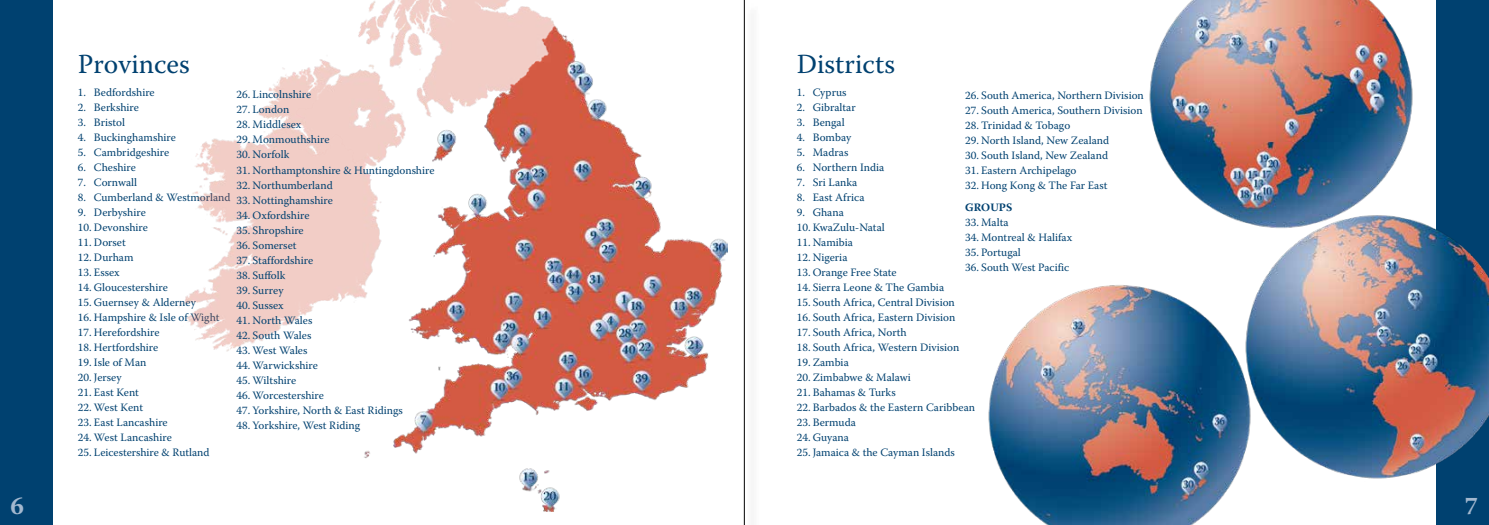
<style>
.page{position:relative;width:1489px;height:525px;background:#fff}
.page>*{position:absolute;margin:0;border:0;box-sizing:border-box;transform-origin:0 0}
.t1{font:27.5px "Warnock Pro";color:#004170}
.t2{font:700 25px "Warnock Pro";color:#a3b8cf}
.t3{font:11.25px "Warnock Pro";color:#004170}
.t4{font:700 11.25px "Warnock Pro";letter-spacing:.01em;color:#004170}
</style>
<div class="page">
<div style="left:0;top:0;width:53px;height:524px;background:#004170"></div>
<div style="left:1435px;top:0;width:53px;height:524px;background:#004170"></div>
<img style="left:988px;top:285px;width:254px;height:239px">
<img style="left:1242px;top:210px;width:246px;height:273px">
<img style="left:1149px;top:0;width:266px;height:232px">
<img style="left:180px;top:0;width:547px;height:511px">
<div style="left:746px;top:4px;width:14px;height:520px;background:#f8f8f8"></div>
<hr style="left:744px;top:0;width:1px;height:524px;background:#000">
<h1 class="t1" style="left:78px;top:48px;width:113px">Provinces</h1>
<p class="t3" style="left:78px;top:85px;width:78px">1. Bedfordshire</p>
<p class="t3" style="left:78px;top:100px;width:62px">2. Berkshire</p>
<p class="t3" style="left:78px;top:115px;width:49px">3. Bristol</p>
<p class="t3" style="left:78px;top:130px;width:99px">4. Buckinghamshire</p>
<p class="t3" style="left:78px;top:145px;width:93px">5. Cambridgeshire</p>
<p class="t3" style="left:78px;top:160px;width:59px">6. Cheshire</p>
<p class="t3" style="left:78px;top:175px;width:61px">7. Cornwall</p>
<p class="t3" style="left:78px;top:190px;width:154px">8. Cumberland &amp; Westmorland</p>
<p class="t3" style="left:78px;top:205px;width:69px">9. Derbyshire</p>
<p class="t3" style="left:78px;top:220px;width:71px">10. Devonshire</p>
<p class="t3" style="left:78px;top:235px;width:49px">11. Dorset</p>
<p class="t3" style="left:78px;top:250px;width:57px">12. Durham</p>
<p class="t3" style="left:78px;top:265px;width:43px">13. Essex</p>
<p class="t3" style="left:78px;top:280px;width:91px">14. Gloucestershire</p>
<p class="t3" style="left:78px;top:295px;width:119px">15. Guernsey &amp; Alderney</p>
<p class="t3" style="left:78px;top:310px;width:143px">16. Hampshire &amp; Isle of Wight</p>
<p class="t3" style="left:78px;top:325px;width:83px">17. Herefordshire</p>
<p class="t3" style="left:78px;top:340px;width:82px">18. Hertfordshire</p>
<p class="t3" style="left:78px;top:355px;width:70px">19. Isle of Man</p>
<p class="t3" style="left:78px;top:370px;width:45px">20. Jersey</p>
<p class="t3" style="left:78px;top:385px;width:62px">21. East Kent</p>
<p class="t3" style="left:78px;top:400px;width:67px">22. West Kent</p>
<p class="t3" style="left:78px;top:415px;width:91px">23. East Lancashire</p>
<p class="t3" style="left:78px;top:430px;width:95px">24. West Lancashire</p>
<p class="t3" style="left:78px;top:445px;width:133px">25. Leicestershire &amp; Rutland</p>
<p class="t3" style="left:237px;top:88px;width:76px">26. Lincolnshire</p>
<p class="t3" style="left:237px;top:103px;width:54px">27. London</p>
<p class="t3" style="left:237px;top:118px;width:66px">28. Middlesex</p>
<p class="t3" style="left:237px;top:133px;width:94px">29. Monmouthshire</p>
<p class="t3" style="left:237px;top:148px;width:54px">30. Norfolk</p>
<p class="t3" style="left:237px;top:163px;width:199px">31. Northamptonshire &amp; Huntingdonshire</p>
<p class="t3" style="left:237px;top:178px;width:98px">32. Northumberland</p>
<p class="t3" style="left:237px;top:193px;width:98px">33. Nottinghamshire</p>
<p class="t3" style="left:237px;top:208px;width:74px">34. Oxfordshire</p>
<p class="t3" style="left:237px;top:223px;width:69px">35. Shropshire</p>
<p class="t3" style="left:237px;top:238px;width:61px">36. Somerset</p>
<p class="t3" style="left:237px;top:253px;width:78px">37. Staffordshire</p>
<p class="t3" style="left:237px;top:268px;width:50px">38. Suffolk</p>
<p class="t3" style="left:237px;top:283px;width:48px">39. Surrey</p>
<p class="t3" style="left:237px;top:298px;width:49px">40. Sussex</p>
<p class="t3" style="left:237px;top:313px;width:77px">41. North Wales</p>
<p class="t3" style="left:237px;top:328px;width:76px">42. South Wales</p>
<p class="t3" style="left:237px;top:343px;width:72px">43. West Wales</p>
<p class="t3" style="left:237px;top:358px;width:83px">44. Warwickshire</p>
<p class="t3" style="left:237px;top:373px;width:61px">45. Wiltshire</p>
<p class="t3" style="left:237px;top:388px;width:89px">46. Worcestershire</p>
<p class="t3" style="left:237px;top:403px;width:168px">47. Yorkshire, North &amp; East Ridings</p>
<p class="t3" style="left:237px;top:418px;width:125px">48. Yorkshire, West Riding</p>
<h1 class="t1" style="left:796px;top:48px;width:100px">Districts</h1>
<p class="t3" style="left:796px;top:85px;width:51px">1. Cyprus</p>
<p class="t3" style="left:796px;top:100px;width:60px">2. Gibraltar</p>
<p class="t3" style="left:796px;top:115px;width:49px">3. Bengal</p>
<p class="t3" style="left:796px;top:130px;width:56px">4. Bombay</p>
<p class="t3" style="left:796px;top:145px;width:53px">5. Madras</p>
<p class="t3" style="left:796px;top:160px;width:89px">6. Northern India</p>
<p class="t3" style="left:796px;top:175px;width:62px">7. Sri Lanka</p>
<p class="t3" style="left:796px;top:190px;width:69px">8. East Africa</p>
<p class="t3" style="left:796px;top:205px;width:49px">9. Ghana</p>
<p class="t3" style="left:796px;top:220px;width:89px">10. KwaZulu-Natal</p>
<p class="t3" style="left:796px;top:235px;width:58px">11. Namibia</p>
<p class="t3" style="left:796px;top:250px;width:52px">12. Nigeria</p>
<p class="t3" style="left:796px;top:265px;width:101px">13. Orange Free State</p>
<p class="t3" style="left:796px;top:280px;width:149px">14. Sierra Leone &amp; The Gambia</p>
<p class="t3" style="left:796px;top:295px;width:160px">15. South Africa, Central Division</p>
<p class="t3" style="left:796px;top:310px;width:160px">16. South Africa, Eastern Division</p>
<p class="t3" style="left:796px;top:325px;width:111px">17. South Africa, North</p>
<p class="t3" style="left:796px;top:340px;width:164px">18. South Africa, Western Division</p>
<p class="t3" style="left:796px;top:355px;width:54px">19. Zambia</p>
<p class="t3" style="left:796px;top:370px;width:116px">20. Zimbabwe &amp; Malawi</p>
<p class="t3" style="left:796px;top:385px;width:100px">21. Bahamas &amp; Turks</p>
<p class="t3" style="left:796px;top:400px;width:180px">22. Barbados &amp; the Eastern Caribbean</p>
<p class="t3" style="left:796px;top:415px;width:61px">23. Bermuda</p>
<p class="t3" style="left:796px;top:430px;width:54px">24. Guyana</p>
<p class="t3" style="left:796px;top:445px;width:160px">25. Jamaica &amp; the Cayman Islands</p>
<p class="t3" style="left:965px;top:89px;width:180px">26. South America, Northern Division</p>
<p class="t3" style="left:965px;top:104px;width:179px">27. South America, Southern Division</p>
<p class="t3" style="left:965px;top:119px;width:107px">28. Trinidad &amp; Tobago</p>
<p class="t3" style="left:965px;top:134px;width:145px">29. North Island, New Zealand</p>
<p class="t3" style="left:965px;top:149px;width:144px">30. South Island, New Zealand</p>
<p class="t3" style="left:965px;top:164px;width:113px">31. Eastern Archipelago</p>
<p class="t3" style="left:965px;top:179px;width:144px">32. Hong Kong &amp; The Far East</p>
<p class="t4" style="left:965px;top:201px;width:49px">GROUPS</p>
<p class="t3" style="left:965px;top:216px;width:45px">33. Malta</p>
<p class="t3" style="left:965px;top:231px;width:109px">34. Montreal &amp; Halifax</p>
<p class="t3" style="left:965px;top:246px;width:57px">35. Portugal</p>
<p class="t3" style="left:965px;top:261px;width:106px">36. South West Pacific</p>
<h2 class="t2" style="left:11px;top:490px;width:15px">6</h2>
<h2 class="t2" style="left:1464px;top:490px;width:15px">7</h2>
</div>
